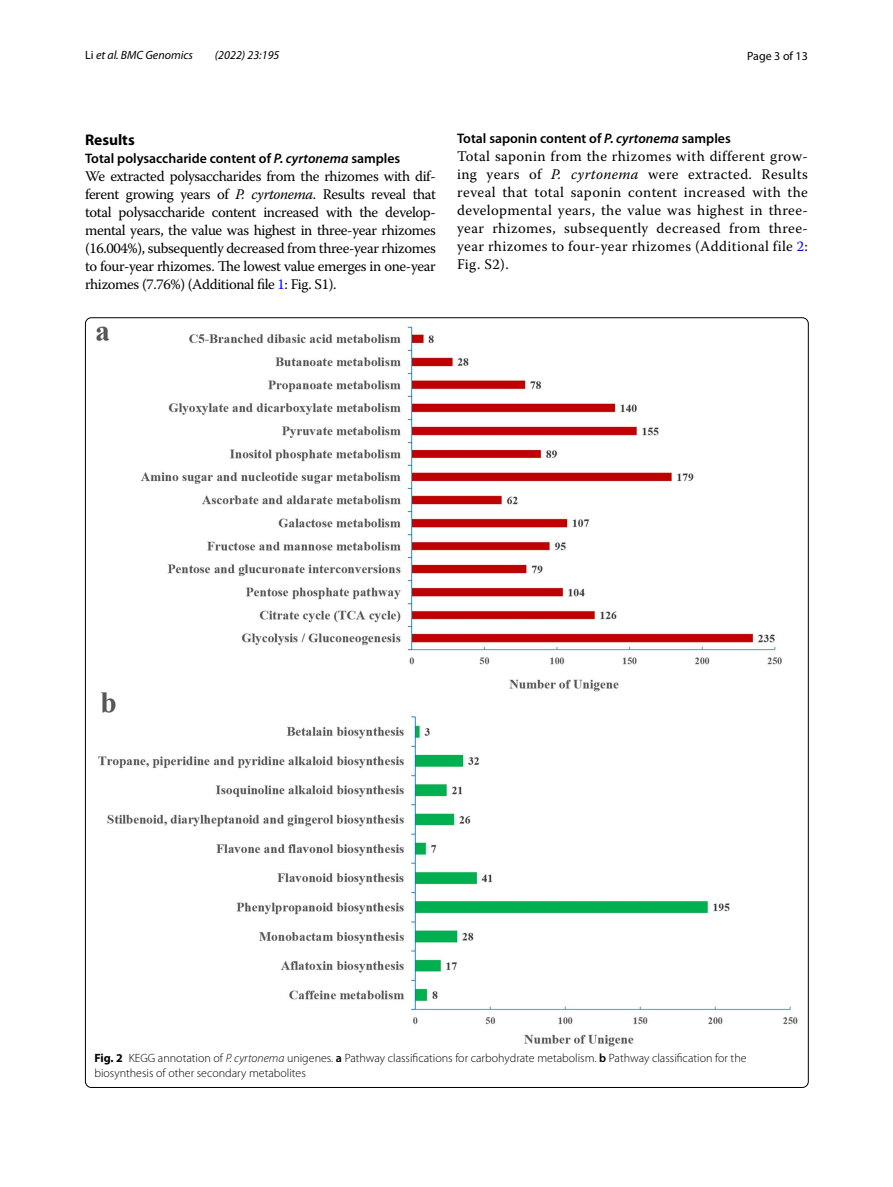
<style>
.page{position:relative;width:893px;height:1187px;background:#fff}
.page>*{position:absolute;margin:0;border:0;box-sizing:border-box;transform-origin:0 0}
.t1{font:700 15.45px "Myriad Pro";color:#000}
.t2{font:14.7px/18px "Warnock Pro";letter-spacing:-.005em;color:#000;text-align:justify}
.t3{font:600 13.8px "Myriad Pro";color:#000}
.t4{font:300 12px/15px "Myriad Pro";color:#000}
.t5{font:italic 12px "Myriad Pro";color:#000}
.t6{font:12px "Myriad Pro";color:#000}
.s1{font-style:normal}
.s2{font-style:italic}
.s3{color:#00f}
.s4{font-weight:700}
.s5{font-weight:600}
</style>
<div class="page">
<img style="left:97px;top:327px;width:700px;height:719px">
<p class="t5" style="left:85px;top:48px;width:109px"><span class="s1">Li</span> et al. BMC Genomics</p>
<p class="t5" style="left:215px;top:48px;width:66px">(2022) 23:195</p>
<p class="t6" style="left:747px;top:48px;width:62px">Page 3 of 13</p>
<p class="t1" style="left:85px;top:129px;width:51px">Results</p>
<p class="t3" style="left:85px;top:149px;width:317px">Total polysaccharide content of <span class="s2">P. cyrtonema</span> samples</p>
<p class="t2" style="left:85px;top:166px;width:352px">We extracted polysaccharides from the rhizomes with dif&shy;ferent growing years of <span class="s2">P. cyrtonema</span>. Results reveal that total polysaccharide content increased with the develop&shy;mental years, the value was highest in three-year rhizomes (16.004%), subsequently decreased from three-year rhizomes to four-year rhizomes. The lowest value emerges in one-year rhizomes (7.76%) (Additional file <span class="s3">1</span>: Fig. S1).</p>
<p class="t3" style="left:457px;top:130px;width:275px">Total saponin content of <span class="s2">P. cyrtonema</span> samples</p>
<p class="t2" style="left:457px;top:147px;width:352px">Total saponin from the rhizomes with different grow&shy;ing years of <span class="s2">P. cyrtonema</span> were extracted. Results reveal that total saponin content increased with the developmental years, the value was highest in three&shy;year rhizomes, subsequently decreased from three&shy;year rhizomes to four-year rhizomes (Additional file <span class="s3">2</span>:<br>Fig. S2).</p>
<p class="t4" style="left:94px;top:1050px;width:654px"><span class="s4">Fig. 2</span> KEGG annotation of <span class="s2">P. cyrtonema</span> unigenes. <span class="s5">a</span> Pathway classifications for carbohydrate metabolism. <span class="s5">b</span> Pathway classification for the biosynthesis of other secondary metabolites</p>
</div>
